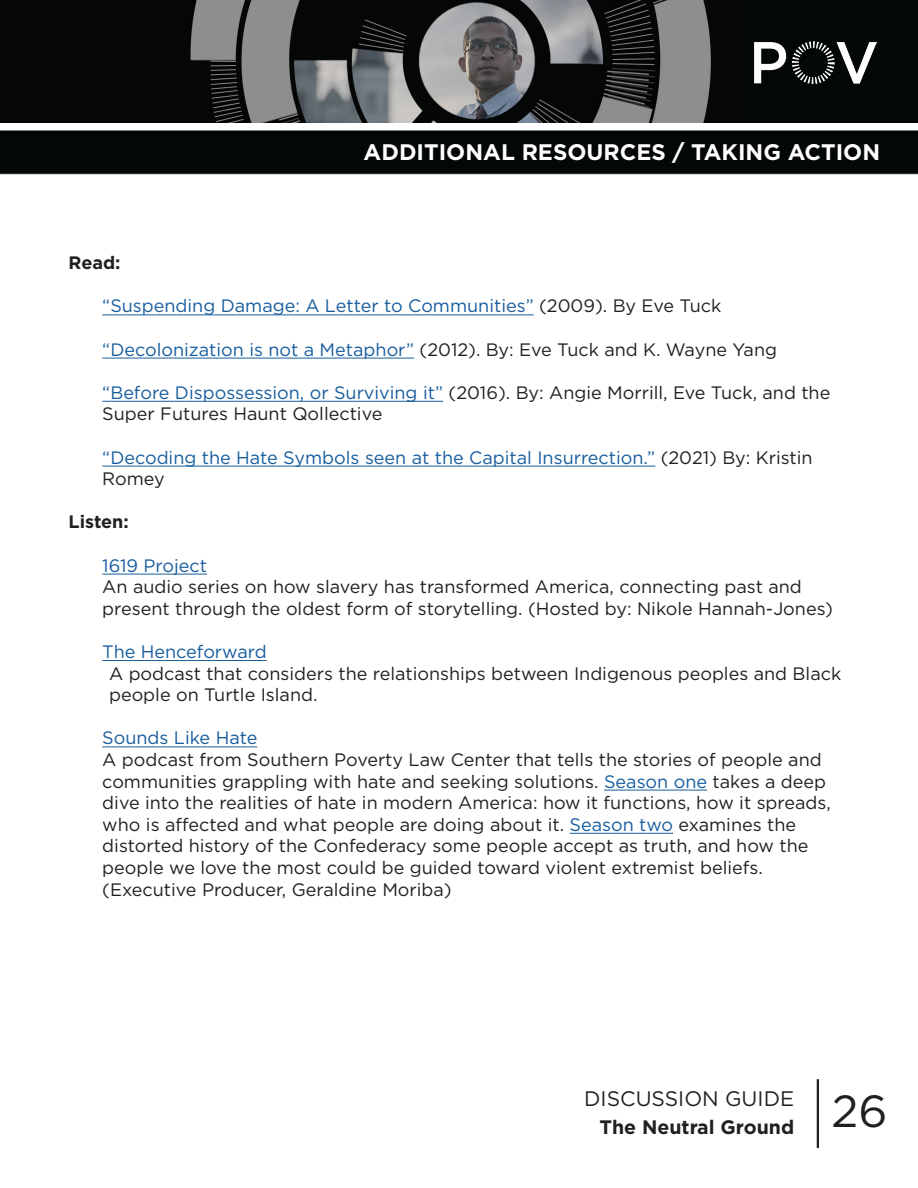
<style>
.page{position:relative;width:918px;height:1188px;background:#fff}
.page>*{position:absolute;margin:0;border:0;box-sizing:border-box;transform-origin:0 0}
.t1{font:45px "Gotham";color:#231f20}
.t2{font:700 22.5px "Gotham";color:#fff}
.t3{font:21px "Gotham";color:#231f20}
.t4{font:700 19.5px "Gotham";color:#231f20}
.t5{font:18px/21.6px "Gotham";color:#231f20}
.t6{font:18px/21.6px "Gotham";color:#175d9e}
.t7{font:700 18px "Gotham";color:#231f20}
.s1{color:#231f20}
.s2{color:#175d9e}
</style>
<div class="page">
<img style="left:0;top:122px;width:918px;height:53px">
<hr style="left:817px;top:1079px;width:2px;height:69px;background:#231f20">
<div style="left:734px;top:0;width:184px;height:122px;background:#040707"></div>
<img style="left:755px;top:42px;width:121px;height:42px">
<hr style="left:102px;top:315px;width:432px;height:1px;background:#175d9e">
<hr style="left:102px;top:358px;width:312px;height:1px;background:#175d9e">
<hr style="left:102px;top:401px;width:341px;height:1px;background:#175d9e">
<hr style="left:102px;top:466px;width:553px;height:1px;background:#175d9e">
<hr style="left:102px;top:574px;width:105px;height:1px;background:#175d9e">
<hr style="left:102px;top:660px;width:165px;height:1px;background:#175d9e">
<hr style="left:102px;top:747px;width:155px;height:1px;background:#175d9e">
<hr style="left:604px;top:790px;width:103px;height:1px;background:#175d9e">
<hr style="left:570px;top:833px;width:103px;height:1px;background:#175d9e">
<img style="left:0;top:0;width:734px;height:122px">
<p class="t2" style="left:364px;top:137px;width:518px">ADDITIONAL RESOURCES / TAKING ACTION</p>
<p class="t7" style="left:69px;top:251px;width:54px">Read:</p>
<p class="t6" style="left:102px;top:295px;width:620px">“Suspending Damage: A Letter to Communities” <span class="s1">(2009). By Eve Tuck</span></p>
<p class="t5" style="left:102px;top:338px;width:676px"><span class="s2">“Decolonization is not a Metaphor”</span> (2012). By: Eve Tuck and K. Wayne Yang</p>
<p class="t5" style="left:102px;top:381px;width:730px"><span class="s2">“Before Dispossession, or Surviving it”</span> (2016). By: Angie Morrill, Eve Tuck, and the<br>Super Futures Haunt Qollective</p>
<p class="t6" style="left:102px;top:446px;width:712px">“Decoding the Hate Symbols seen at the Capital Insurrection.” <span class="s1">(2021) By: Kristin<br>Romey</span></p>
<p class="t7" style="left:69px;top:510px;width:62px">Listen:</p>
<p class="t6" style="left:102px;top:554px;width:106px">1619 Project</p>
<p class="t5" style="left:102px;top:576px;width:732px">An audio series on how slavery has transformed America, connecting past and present through the oldest form of storytelling. (Hosted by: Nikole Hannah-Jones)</p>
<p class="t6" style="left:102px;top:641px;width:166px">The Henceforward</p>
<p class="t5" style="left:109px;top:662px;width:734px">A podcast that considers the relationships between Indigenous peoples and Black people on Turtle Island.</p>
<p class="t6" style="left:102px;top:727px;width:157px">Sounds Like Hate</p>
<p class="t5" style="left:102px;top:749px;width:730px">A podcast from Southern Poverty Law Center that tells the stories of people and communities grappling with hate and seeking solutions. <span class="s2">Season one</span> takes a deep dive into the realities of hate in modern America: how it functions, how it spreads, who is affected and what people are doing about it. <span class="s2">Season two</span> examines the distorted history of the Confederacy some people accept as truth, and how the people we love the most could be guided toward violent extremist beliefs.</p>
<p class="t5" style="left:102px;top:878px;width:351px">(Executive Producer, Geraldine Moriba)</p>
<p class="t3" style="left:584px;top:1085px;width:211px">DISCUSSION GUIDE</p>
<p class="t4" style="left:600px;top:1114px;width:196px">The Neutral Ground</p>
<p class="t1" style="left:832px;top:1082px;width:58px">26</p>
</div>
